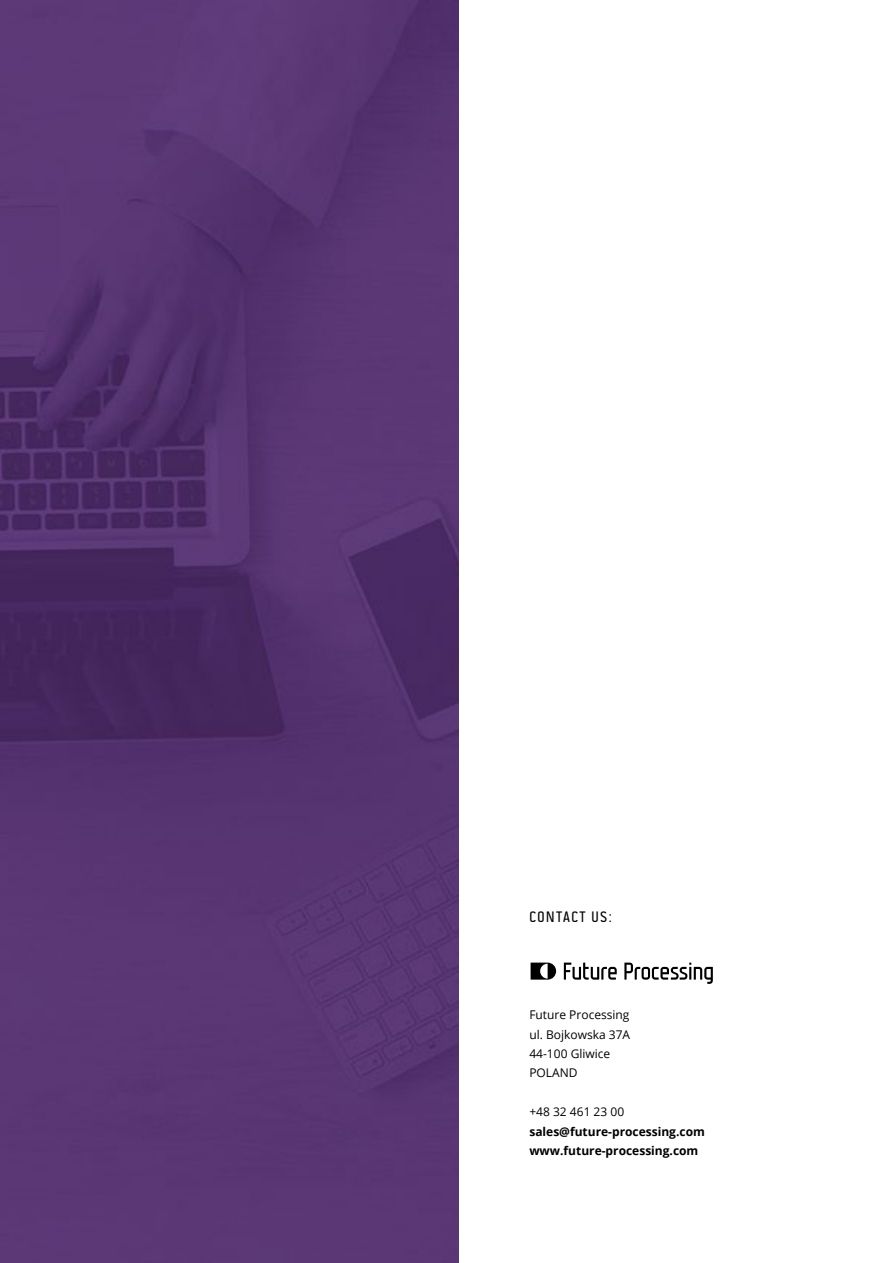
<style>
.page{position:relative;width:893px;height:1263px;background:#fff}
.page>*{position:absolute;margin:0;border:0;box-sizing:border-box;transform-origin:0 0}
.t1{font:15px "Malleable FP Regular";letter-spacing:.1em;color:#000}
.t2{font:12px/19.4px "Open Sans";color:#000}
.t3{font:700 12px/19.4px "Open Sans";color:#000}
</style>
<div class="page">
<img style="left:0;top:0;width:459px;height:1263px">
<svg style="left:564px;top:962px;width:53px;height:18px"></svg>
<svg style="left:624px;top:962px;width:89px;height:22px"></svg>
<svg style="left:531px;top:962px;width:25px;height:18px"></svg>
<p class="t1" style="left:529px;top:907px;width:84px">CONTACT US:</p>
<p class="t2" style="left:529px;top:1005px;width:102px">Future Processing ul. Bojkowska 37A<br>44-100 Gliwice<br>POLAND</p>
<p class="t2" style="left:529px;top:1102px;width:96px">+48 32 461 23 00</p>
<p class="t3" style="left:529px;top:1121px;width:177px">sales@future-processing.com www.future-processing.com</p>
</div>
